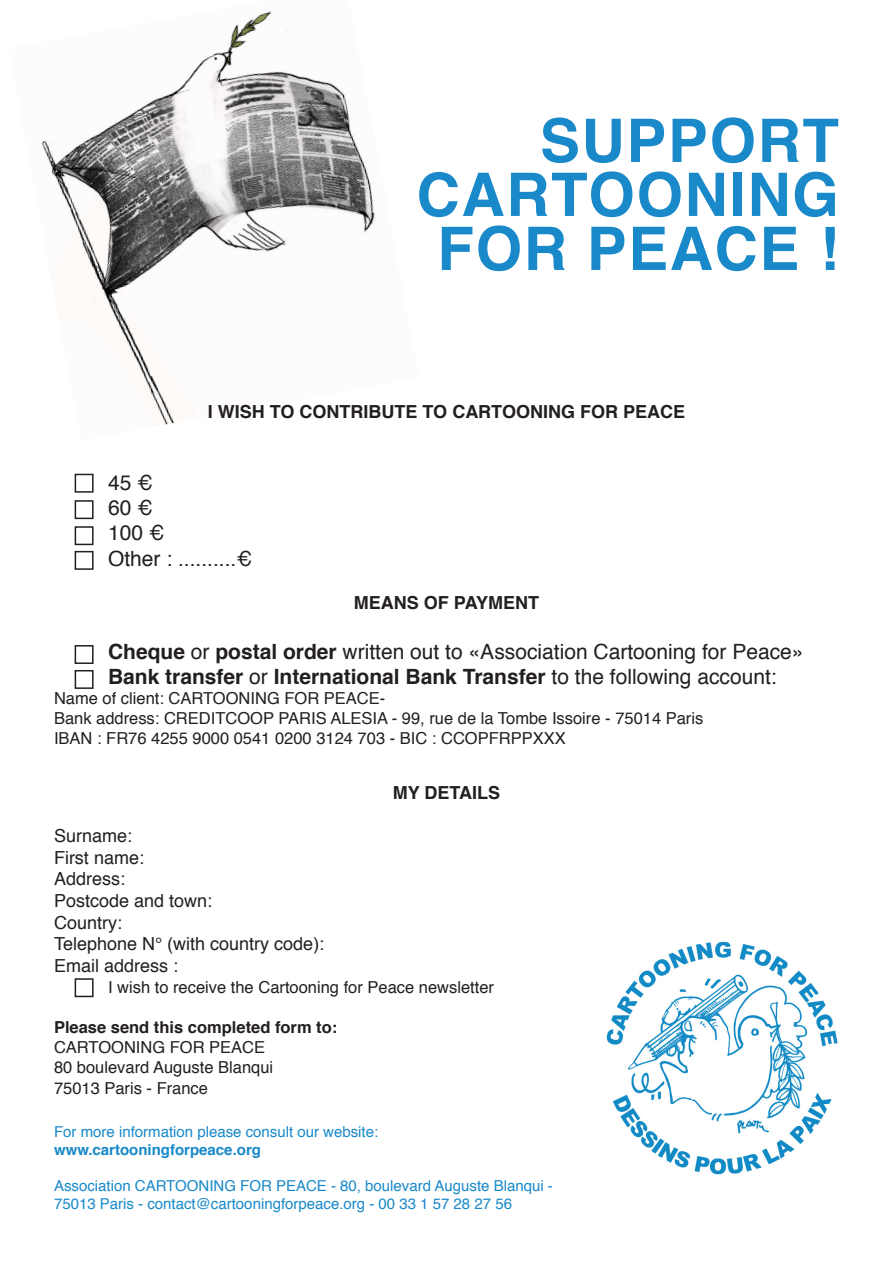
<style>
.page{position:relative;width:893px;height:1263px;background:#fff}
.page>*{position:absolute;margin:0;border:0;box-sizing:border-box;transform-origin:0 0}
.t1{font:700 60px "Helvetica";letter-spacing:.025em;color:#1989c9}
.t2{font:21px "Helvetica";color:#231f20}
.t3{font:700 21px "Helvetica";color:#231f20}
.t4{font:18px "Helvetica";color:#231f20}
.t5{font:700 18px "Helvetica";color:#231f20}
.t6{font:16.5px "Helvetica";color:#231f20}
.t7{font:700 16.5px "Helvetica";color:#231f20}
.t8{font:15px/18px "Helvetica";color:#1989c9}
.t9{font:700 15px "Helvetica";color:#1989c9}
.s1{font-weight:700}
.s2{font-weight:400}
</style>
<div class="page">
<img style="left:41px;top:11px;width:335px;height:414px">
<div style="left:75px;top:551px;width:19px;height:19px;border:2px solid #231f20"></div>
<img style="left:606px;top:941px;width:232px;height:234px">
<div style="left:75px;top:500px;width:19px;height:19px;border:2px solid #231f20"></div>
<div style="left:75px;top:474px;width:19px;height:19px;border:2px solid #231f20"></div>
<div style="left:75px;top:526px;width:19px;height:19px;border:2px solid #231f20"></div>
<div style="left:75px;top:645px;width:19px;height:19px;border:2px solid #231f20"></div>
<div style="left:75px;top:670px;width:19px;height:19px;border:2px solid #231f20"></div>
<div style="left:75px;top:978px;width:19px;height:19px;border:2px solid #231f20"></div>
<p class="t1" style="left:540px;top:92px;width:301px">SUPPORT</p>
<p class="t1" style="left:416px;top:146px;width:424px">CARTOONING</p>
<p class="t1" style="left:437px;top:200px;width:403px">FOR PEACE !</p>
<p class="t5" style="left:208px;top:397px;width:479px">I WISH TO CONTRIBUTE TO CARTOONING FOR PEACE</p>
<p class="t2" style="left:108px;top:466px;width:46px">45 €</p>
<p class="t2" style="left:108px;top:492px;width:46px">60 €</p>
<p class="t2" style="left:108px;top:517px;width:58px">100 €</p>
<p class="t2" style="left:108px;top:542px;width:146px">Other : ..........€</p>
<p class="t5" style="left:354px;top:588px;width:187px">MEANS OF PAYMENT</p>
<p class="t2" style="left:108px;top:636px;width:697px"><span class="s1">Cheque</span> or <span class="s1">postal order</span> written out to «Association Cartooning for Peace»</p>
<p class="t3" style="left:108px;top:660px;width:670px">Bank transfer <span class="s2">or</span> International Bank Transfer <span class="s2">to the following account:</span></p>
<p class="t6" style="left:54px;top:686px;width:333px">Name of client: CARTOONING FOR PEACE-</p>
<p class="t6" style="left:54px;top:705px;width:651px">Bank address: CREDITCOOP PARIS ALESIA - 99, rue de la Tombe Issoire - 75014 Paris</p>
<p class="t6" style="left:54px;top:725px;width:513px">IBAN : FR76 4255 9000 0541 0200 3124 703 - BIC : CCOPFRPPXXX</p>
<p class="t5" style="left:393px;top:778px;width:109px">MY DETAILS</p>
<p class="t4" style="left:54px;top:822px;width:80px">Surname:</p>
<p class="t4" style="left:54px;top:843px;width:92px">First name:</p>
<p class="t4" style="left:54px;top:865px;width:73px">Address:</p>
<p class="t4" style="left:54px;top:887px;width:160px">Postcode and town:</p>
<p class="t4" style="left:54px;top:908px;width:70px">Country:</p>
<p class="t4" style="left:54px;top:930px;width:272px">Telephone N° (with country code):</p>
<p class="t4" style="left:54px;top:951px;width:126px">Email address :</p>
<p class="t6" style="left:108px;top:975px;width:388px">I wish to receive the Cartooning for Peace newsletter</p>
<p class="t7" style="left:54px;top:1014px;width:285px">Please send this completed form to:</p>
<p class="t6" style="left:54px;top:1034px;width:213px">CARTOONING FOR PEACE</p>
<p class="t6" style="left:54px;top:1054px;width:221px">80 boulevard Auguste Blanqui</p>
<p class="t6" style="left:54px;top:1076px;width:156px">75013 Paris - France</p>
<p class="t8" style="left:54px;top:1123px;width:326px">For more information please consult our website:</p>
<p class="t9" style="left:54px;top:1137px;width:208px">www.cartooningforpeace.org</p>
<p class="t8" style="left:54px;top:1177px;width:500px">Association CARTOONING FOR PEACE - 80, boulevard Auguste Blanqui -<br>75013 Paris - contact@cartooningforpeace.org - 00 33 1 57 28 27 56</p>
</div>
